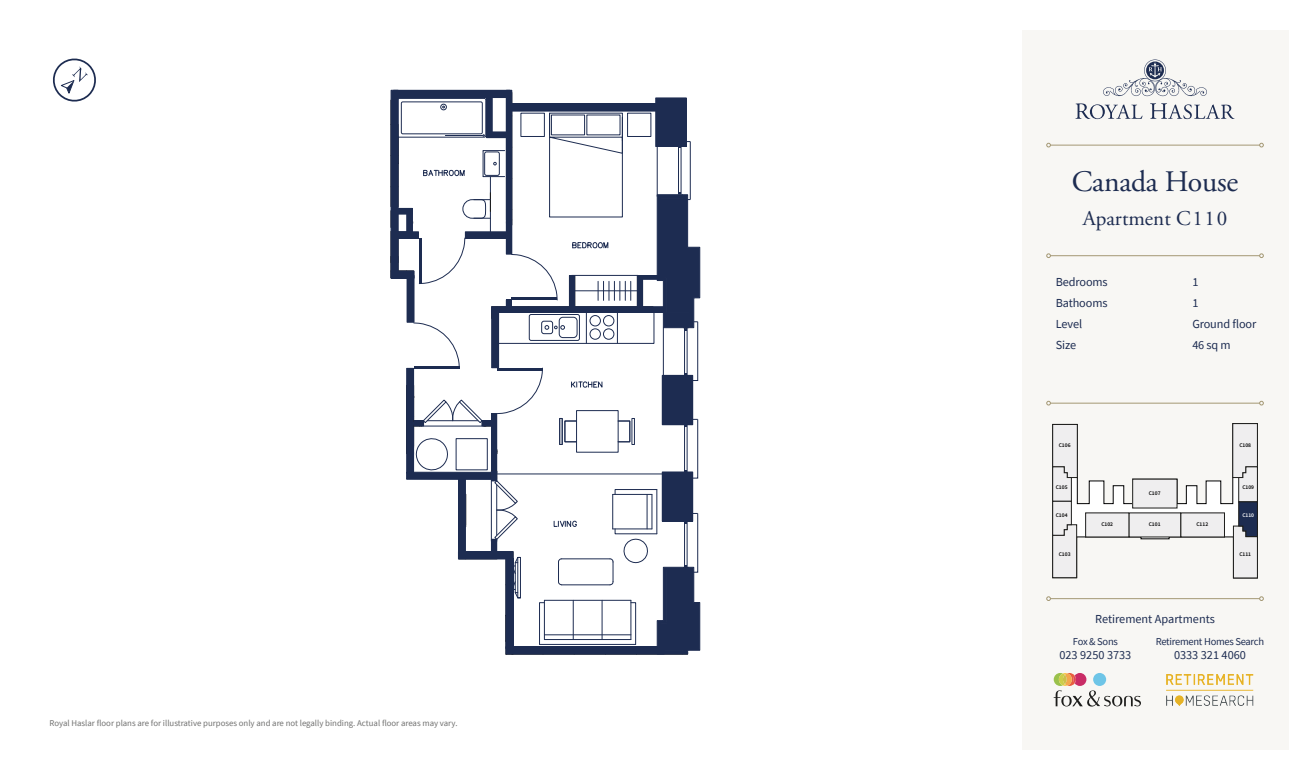
<style>
.page{position:relative;width:1313px;height:779px;background:#fff}
.page>*{position:absolute;margin:0;border:0;box-sizing:border-box;transform-origin:0 0}
.t1{font:29.75px "Adobe Garamond Pro";letter-spacing:-.01em;color:#1d2c51}
.t2{font:21px "Adobe Garamond Pro";color:#1d2c51}
.t3{font:12.25px "Source Sans Pro";letter-spacing:-.01em;color:#1d2c51}
.t4{font:10.5px "Source Sans Pro";letter-spacing:-.025em;color:#1d2c51}
.t5{font:8.75px "Source Sans Pro";color:#70706f}
.t6{font:600 5.6px "Source Sans Pro";color:#020203}
.t7{font:600 5.6px "Source Sans Pro";color:#fff}
</style>
<div class="page">
<div style="left:1022px;top:30px;width:266px;height:719px;background:#f8f7f4"></div>
<svg style="left:1075px;top:103px;width:67px;height:16px"></svg>
<svg style="left:1150px;top:103px;width:84px;height:16px"></svg>
<svg style="left:1103px;top:59px;width:104px;height:37px"></svg>
<svg style="left:53px;top:58px;width:43px;height:44px"></svg>
<svg style="left:1053px;top:673px;width:88px;height:33px"></svg>
<img style="left:1166px;top:674px;width:87px;height:31px">
<hr style="left:1050px;top:145px;width:209px;height:1px;background:#a49874">
<svg style="left:1046px;top:143px;width:4px;height:4px"></svg>
<svg style="left:1259px;top:143px;width:4px;height:4px"></svg>
<hr style="left:1050px;top:255px;width:209px;height:1px;background:#a49874">
<svg style="left:1046px;top:254px;width:4px;height:4px"></svg>
<svg style="left:1259px;top:254px;width:4px;height:4px"></svg>
<hr style="left:1050px;top:598px;width:209px;height:1px;background:#a49874">
<svg style="left:1046px;top:596px;width:4px;height:5px"></svg>
<svg style="left:1259px;top:596px;width:4px;height:5px"></svg>
<hr style="left:1050px;top:403px;width:209px;height:1px;background:#a49874">
<svg style="left:1046px;top:401px;width:4px;height:4px"></svg>
<svg style="left:1259px;top:401px;width:4px;height:4px"></svg>
<svg style="left:390px;top:90px;width:310px;height:565px"></svg>
<div style="left:662px;top:472px;width:30px;height:49px;background:#1d2c51"></div>
<div style="left:662px;top:472px;width:31px;height:49px;border:1px solid #1d2c51"></div>
<div style="left:655px;top:98px;width:31px;height:48px;background:#1d2c51"></div>
<div style="left:655px;top:98px;width:31px;height:49px;border:1px solid #1d2c51"></div>
<svg style="left:1052px;top:423px;width:205px;height:155px"></svg>
<div style="left:1085px;top:513px;width:44px;height:24px;background:#efeeef"></div>
<div style="left:1129px;top:513px;width:51px;height:24px;background:#efeeef"></div>
<div style="left:1180px;top:513px;width:44px;height:24px;background:#efeeef"></div>
<div style="left:1132px;top:479px;width:45px;height:29px;background:#efeeef"></div>
<p class="t5" style="left:50px;top:717px;width:409px">Royal Haslar floor plans are for illustrative purposes only and are not legally binding. Actual floor areas may vary.</p>
<p class="t1" style="left:1072px;top:164px;width:168px">Canada House</p>
<p class="t2" style="left:1082px;top:206px;width:146px">Apartment C110</p>
<p class="t3" style="left:1055px;top:274px;width:53px">Bedrooms</p>
<p class="t3" style="left:1192px;top:274px;width:8px">1</p>
<p class="t3" style="left:1055px;top:295px;width:53px">Bathooms</p>
<p class="t3" style="left:1192px;top:295px;width:8px">1</p>
<p class="t3" style="left:1055px;top:316px;width:28px">Level</p>
<p class="t3" style="left:1192px;top:316px;width:65px">Ground floor</p>
<p class="t3" style="left:1055px;top:337px;width:22px">Size</p>
<p class="t3" style="left:1192px;top:337px;width:40px">46 sq m</p>
<p class="t6" style="left:1058px;top:441px;width:13px">C106</p>
<p class="t6" style="left:1239px;top:441px;width:13px">C108</p>
<p class="t6" style="left:1055px;top:483px;width:13px">C105</p>
<p class="t6" style="left:1055px;top:512px;width:13px">C104</p>
<p class="t6" style="left:1148px;top:490px;width:13px">C107</p>
<p class="t6" style="left:1242px;top:483px;width:13px">C109</p>
<p class="t7" style="left:1242px;top:512px;width:13px">C110</p>
<p class="t6" style="left:1101px;top:521px;width:13px">C102</p>
<p class="t6" style="left:1148px;top:521px;width:13px">C101</p>
<p class="t6" style="left:1196px;top:521px;width:13px">C112</p>
<p class="t6" style="left:1058px;top:551px;width:13px">C103</p>
<p class="t6" style="left:1239px;top:551px;width:13px">C111</p>
<p class="t3" style="left:1095px;top:611px;width:121px">Retirement Apartments</p>
<p class="t4" style="left:1155px;top:635px;width:110px">Retirement Homes Search</p>
<p class="t3" style="left:1174px;top:647px;width:73px">0333 321 4060</p>
<p class="t4" style="left:1073px;top:635px;width:46px">Fox &amp; Sons</p>
<p class="t3" style="left:1059px;top:647px;width:73px">023 9250 3733</p>
</div>
